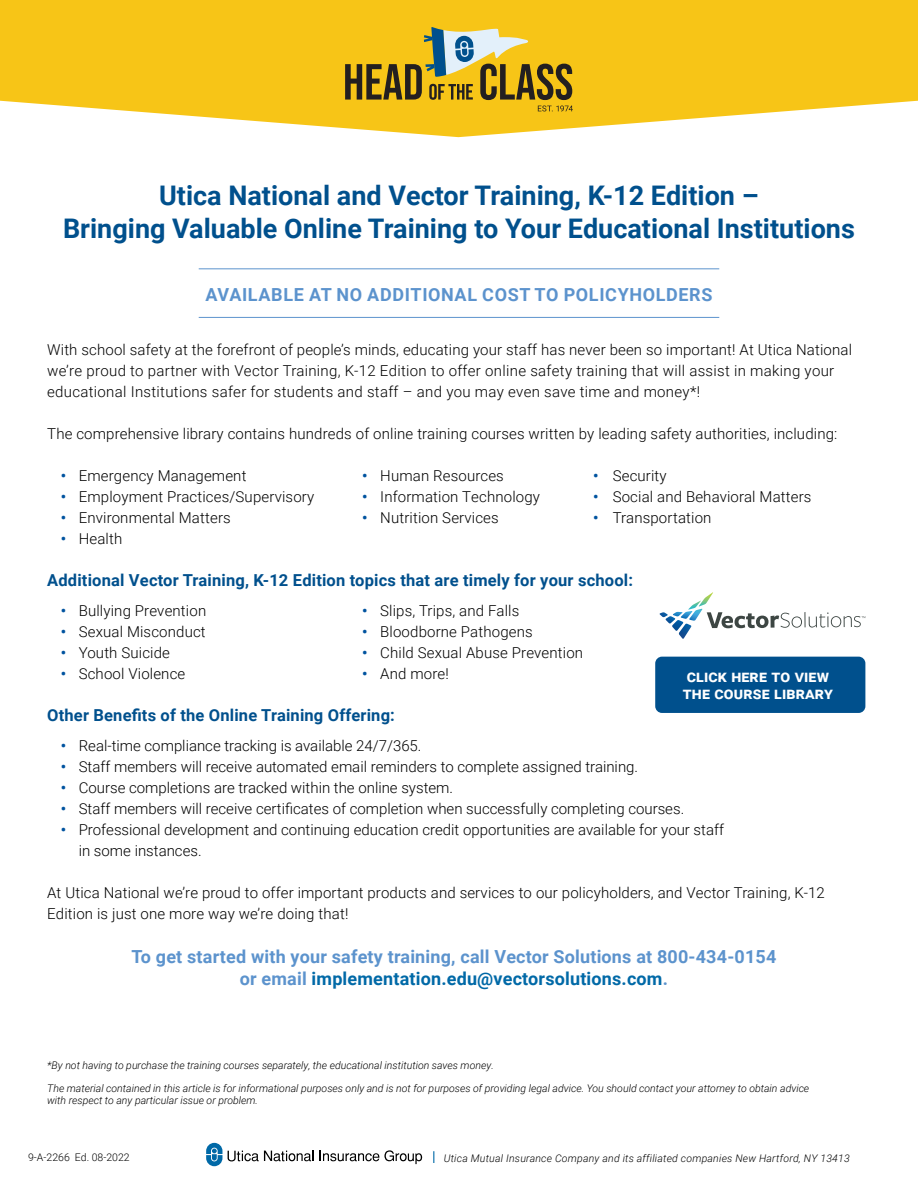
<style>
.page{position:relative;width:918px;height:1188px;background:#fff}
.page>*{position:absolute;margin:0;border:0;box-sizing:border-box;transform-origin:0 0}
.t1{font:700 27px/32.4px "Roboto";color:#00508d;text-align:center}
.t2{font:700 18px/22.5px "Roboto";letter-spacing:.01em;color:#5c93cd;text-align:center}
.t3{font:700 18px "Roboto";letter-spacing:.035em;color:#5c93cd}
.t4{font:700 16.5px "Roboto";letter-spacing:.01em;color:#00508d}
.t5{font:700 16.5px/16.5px "Roboto";letter-spacing:.01em;color:#fff}
.t6{font:300 15px/21px "Roboto";letter-spacing:.01em;color:#000}
.t7{font:italic 300 10.5px/22.5px "Roboto";color:#000}
.t8{font:italic 300 10.5px "Roboto";letter-spacing:.02em;color:#000}
.t9{font:300 10.5px "Roboto";color:#000}
.s1{font-weight:700;color:#00539f}
.s2{color:#0069a7}
</style>
<div class="page">
<svg style="left:0;top:0;width:918px;height:137px;background:#f8cd3a"></svg>
<svg style="left:228px;top:1151px;width:85px;height:10px"></svg>
<svg style="left:320px;top:1150px;width:102px;height:14px"></svg>
<svg style="left:206px;top:1143px;width:16px;height:23px"></svg>
<svg style="left:433px;top:1151px;width:1px;height:12px"></svg>
<div style="left:655px;top:657px;width:210px;height:56px;background:#00508d;border-radius:7px"></div>
<svg style="left:660px;top:592px;width:205px;height:47px"></svg>
<svg style="left:345px;top:27px;width:227px;height:73px;background:#b89e37"></svg>
<svg style="left:538px;top:106px;width:35px;height:6px"></svg>
<hr style="left:199px;top:317px;width:520px;height:1px;background:#5c93cd">
<hr style="left:199px;top:268px;width:520px;height:1px;background:#5c93cd">
<h1 class="t1" style="left:63px;top:178px;width:793px">Utica National and Vector Training, K-12 Edition –<br>Bringing Valuable Online Training to Your Educational Institutions</h1>
<p class="t3" style="left:206px;top:282px;width:508px">AVAILABLE AT NO ADDITIONAL COST TO POLICYHOLDERS</p>
<p class="t6" style="left:47px;top:339px;width:806px">With school safety at the forefront of people’s minds, educating your staff has never been so important! At Utica National we’re proud to partner with Vector Training, K-12 Edition to offer online safety training that will assist in making your educational Institutions safer for students and staff – and you may even save time and money*!</p>
<p class="t6" style="left:47px;top:423px;width:792px">The comprehensive library contains hundreds of online training courses written by leading safety authorities, including:</p>
<p class="t6" style="left:61px;top:465px;width:187px"><span class="s1">•</span> Emergency Management</p>
<p class="t6" style="left:362px;top:465px;width:143px"><span class="s1">•</span> Human Resources</p>
<p class="t6" style="left:593px;top:465px;width:75px"><span class="s1">•</span> Security</p>
<p class="t6" style="left:61px;top:486px;width:255px"><span class="s1">•</span> Employment Practices/Supervisory</p>
<p class="t6" style="left:362px;top:486px;width:179px"><span class="s1">•</span> Information Technology</p>
<p class="t6" style="left:593px;top:486px;width:220px"><span class="s1">•</span> Social and Behavioral Matters</p>
<p class="t6" style="left:61px;top:507px;width:172px"><span class="s1">•</span> Environmental Matters</p>
<p class="t6" style="left:362px;top:507px;width:138px"><span class="s1">•</span> Nutrition Services</p>
<p class="t6" style="left:593px;top:507px;width:120px"><span class="s1">•</span> Transportation</p>
<p class="t6" style="left:61px;top:528px;width:63px"><span class="s1">•</span> Health</p>
<p class="t4" style="left:47px;top:569px;width:587px">Additional Vector Training, K-12 Edition topics that are timely for your school:</p>
<p class="t6" style="left:61px;top:600px;width:147px"><span class="s1">•</span> Bullying Prevention</p>
<p class="t6" style="left:362px;top:600px;width:159px"><span class="s1">•</span> Slips, Trips, and Falls</p>
<p class="t6" style="left:61px;top:621px;width:147px"><span class="s1">•</span> Sexual Misconduct</p>
<p class="t6" style="left:362px;top:621px;width:172px"><span class="s1">•</span> Bloodborne Pathogens</p>
<p class="t6" style="left:61px;top:642px;width:111px"><span class="s1">•</span> Youth Suicide</p>
<p class="t6" style="left:362px;top:642px;width:222px"><span class="s1">•</span> Child Sexual Abuse Prevention</p>
<p class="t6" style="left:61px;top:663px;width:126px"><span class="s1">•</span> School Violence</p>
<p class="t6" style="left:362px;top:663px;width:88px"><span class="s1">•</span> And more!</p>
<p class="t4" style="left:47px;top:704px;width:349px">Other Benefits of the Online Training Offering:</p>
<p class="t6" style="left:61px;top:735px;width:362px"><span class="s1">•</span> Real-time compliance tracking is available 24/7/365.</p>
<p class="t6" style="left:61px;top:756px;width:579px"><span class="s1">•</span> Staff members will receive automated email reminders to complete assigned training.</p>
<p class="t6" style="left:61px;top:777px;width:394px"><span class="s1">•</span> Course completions are tracked within the online system.</p>
<p class="t6" style="left:61px;top:798px;width:625px"><span class="s1">•</span> Staff members will receive certificates of completion when successfully completing courses.</p>
<p class="t6" style="left:79px;top:819px;width:647px;text-indent:-18px"><span class="s1">•</span> Professional development and continuing education credit opportunities are available for your staff in some instances.</p>
<p class="t6" style="left:47px;top:882px;width:779px">At Utica National we’re proud to offer important products and services to our policyholders, and Vector Training, K-12<br>Edition is just one more way we’re doing that!</p>
<p class="t2" style="left:131px;top:945px;width:646px">To get started with your safety training, call Vector Solutions at 800-434-0154 or email <span class="s2">implementation.edu@vectorsolutions.com</span>.</p>
<p class="t5" style="left:683px;top:667px;width:152px">click here to view the course library</p>
<p class="t7" style="left:47px;top:1054px;width:764px">*By not having to purchase the training courses separately, the educational institution saves money.<br>The material contained in this article is for informational purposes only and is not for purposes of providing legal advice. You should contact your attorney to obtain advice</p>
<p class="t7" style="left:47px;top:1089px;width:212px">with respect to any particular issue or problem.</p>
<p class="t9" style="left:28px;top:1150px;width:103px">9-A-2266 Ed. 08-2022</p>
<p class="t8" style="left:444px;top:1151px;width:407px">Utica Mutual Insurance Company and its affiliated companies New Hartford, NY 13413</p>
</div>
